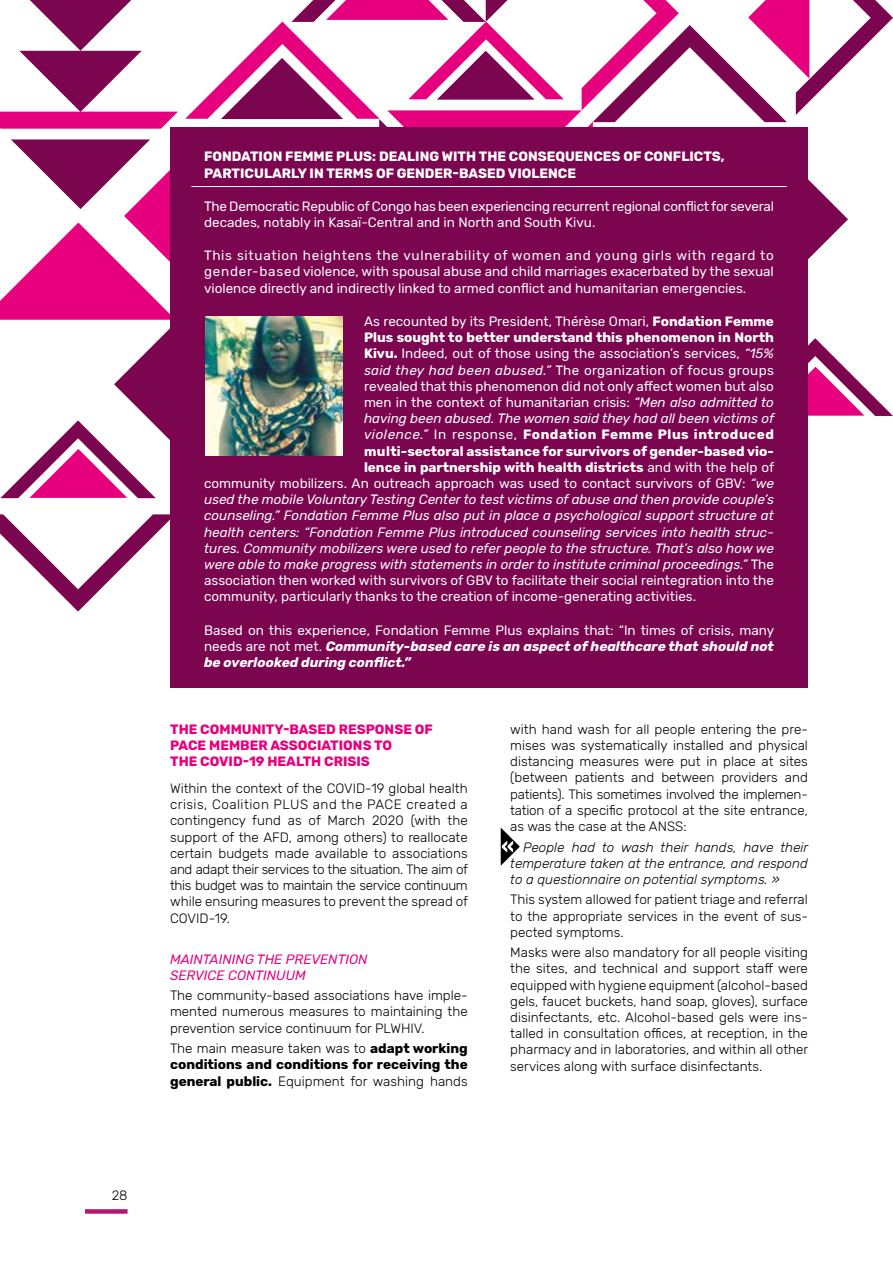
<style>
.page{position:relative;width:893px;height:1263px;background:#fff}
.page>*{position:absolute;margin:0;border:0;box-sizing:border-box;transform-origin:0 0}
.t1{font:300 13.5px/16.2px "Rubik";color:#000;text-align:justify}
.t2{font:13.5px/16.2px "Rubik";color:#fff;text-align:justify}
.t3{font:italic 13.5px "Rubik";color:#fff}
.t4{font:700 13.5px/16.2px "Rubik";color:#fff}
.t5{font:700 13.5px/16.2px "Rubik";color:#000;text-align:justify}
.t6{font:italic 300 13.5px/16.2px "Rubik";color:#000;text-align:justify}
.t7{font:700 13.5px/16.2px "Rubik";color:#e6007d}
.t8{font:13.5px "Rubik";letter-spacing:.025em;color:#fff}
.t9{font:700 13.5px "Rubik";letter-spacing:.04em;color:#fff}
.t10{font:italic 13.5px/16.2px "Rubik";color:#e6007d}
.s1{font-weight:700}
.s2{font-style:italic}
.s3{font-weight:400;font-style:italic}
.s4{font-weight:400}
.s5{font-style:normal}
.s6{font-weight:700;font-style:italic}
.s7{font-weight:300}
</style>
<div class="page">
<div style="left:85px;top:1209px;width:43px;height:5px;background:#b4176c"></div>
<svg style="left:0;top:0;width:893px;height:612px"></svg>
<div style="left:170px;top:128px;width:638px;height:560px;background:#7b054f"></div>
<hr style="left:191px;top:186px;width:596px;height:1px;background:#fff">
<img style="left:206px;top:317px;width:137px;height:138px">
<svg style="left:501px;top:828px;width:19px;height:38px"></svg>
<p class="t1" style="left:112px;top:1188px;width:17px">28</p>
<p class="t4" style="left:204px;top:149px;width:522px">FONDATION FEMME PLUS: DEALING WITH THE CONSEQUENCES OF CONFLICTS,<br>PARTICULARLY IN TERMS OF GENDER-BASED VIOLENCE</p>
<p class="t2" style="left:204px;top:198px;width:571px">The Democratic Republic of Congo has been experiencing recurrent regional conflict for several decades, notably in Kasaï-Central and in North and South Kivu.</p>
<p class="t2" style="left:204px;top:248px;width:571px">This situation heightens the vulnerability of women and young girls with regard to gender-based violence, with spousal abuse and child marriages exacerbated by the sexual violence directly and indirectly linked to armed conflict and humanitarian emergencies.</p>
<p class="t2" style="left:364px;top:313px;width:411px">As recounted by its President, Thérèse Omari, <span class="s1">Fondation Femme</span></p>
<p class="t4" style="left:364px;top:330px;width:411px">Plus sought to better understand this phenomenon in North</p>
<p class="t2" style="left:364px;top:346px;width:411px"><span class="s1">Kivu.</span> Indeed, out of those using the association’s services, <span class="s2">“15%</span></p>
<p class="t8" style="left:364px;top:362px;width:411px"><span class="s2">said they had been abused.”</span> The organization of focus groups</p>
<p class="t2" style="left:364px;top:378px;width:411px">revealed that this phenomenon did not only affect women but also</p>
<p class="t2" style="left:364px;top:394px;width:411px">men in the context of humanitarian crisis: <span class="s2">“Men also admitted to</span></p>
<p class="t3" style="left:364px;top:411px;width:412px">having been abused. The women said they had all been victims of</p>
<p class="t9" style="left:364px;top:427px;width:411px"><span class="s3">violence.”</span> <span class="s4">In response,</span> Fondation Femme Plus introduced</p>
<p class="t4" style="left:364px;top:443px;width:411px">multi-sectoral assistance for survivors of gender-based vio-</p>
<p class="t4" style="left:364px;top:459px;width:412px">lence in partnership with health districts <span class="s4">and with the help of</span></p>
<p class="t2" style="left:204px;top:475px;width:571px">community mobilizers. An outreach approach was used to contact survivors of GBV: <span class="s2">“we</span></p>
<p class="t3" style="left:204px;top:492px;width:571px">used the mobile Voluntary Testing Center to test victims of abuse and then provide couple’s</p>
<p class="t3" style="left:204px;top:508px;width:571px">counseling.” Fondation Femme Plus also put in place a psychological support structure at</p>
<p class="t3" style="left:204px;top:524px;width:571px">health centers: “Fondation Femme Plus introduced counseling services into health struc-</p>
<p class="t3" style="left:204px;top:541px;width:571px">tures. Community mobilizers were used to refer people to the structure. That’s also how we</p>
<p class="t3" style="left:204px;top:557px;width:571px">were able to make progress with statements in order to institute criminal proceedings.” <span class="s5">The</span></p>
<p class="t2" style="left:204px;top:573px;width:571px">association then worked with survivors of GBV to facilitate their social reintegration into the</p>
<p class="t2" style="left:204px;top:589px;width:494px">community, particularly thanks to the creation of income-generating activities.</p>
<p class="t2" style="left:204px;top:622px;width:572px">Based on this experience, Fondation Femme Plus explains that: “In times of crisis, many needs are not met. <span class="s6">Community-based care is an aspect of healthcare that should not be overlooked during conflict.”</span></p>
<p class="t7" style="left:170px;top:721px;width:264px">THE COMMUNITY-BASED RESPONSE OF<br>PACE MEMBER ASSOCIATIONS TO<br>THE COVID-19 HEALTH CRISIS</p>
<p class="t1" style="left:170px;top:781px;width:299px">Within the context of the COVID-19 global health crisis, Coalition PLUS and the PACE created a contingency fund as of March 2020 (with the support of the AFD, among others) to reallocate certain budgets made available to associations and adapt their services to the situation. The aim of this budget was to maintain the service continuum while ensuring measures to prevent the spread of COVID-19.</p>
<p class="t10" style="left:170px;top:951px;width:199px">MAINTAINING THE PREVENTION<br>SERVICE CONTINUUM</p>
<p class="t1" style="left:170px;top:988px;width:299px">The community-based associations have imple&shy;mented numerous measures to maintaining the prevention service continuum for PLWHIV.</p>
<p class="t5" style="left:170px;top:1041px;width:299px"><span class="s7">The main measure taken was to</span> adapt working conditions and conditions for receiving the general public. <span class="s7">Equipment for washing hands</span></p>
<p class="t1" style="left:510px;top:721px;width:299px">with hand wash for all people entering the pre&shy;mises was systematically installed and physical distancing measures were put in place at sites (between patients and between providers and patients). This sometimes involved the implemen&shy;tation of a specific protocol at the site entrance, as was the case at the ANSS:</p>
<p class="t6" style="left:510px;top:839px;width:299px;text-indent:13px">People had to wash their hands, have their temperature taken at the entrance, and respond to a questionnaire on potential symptoms. »</p>
<p class="t1" style="left:510px;top:892px;width:299px">This system allowed for patient triage and referral to the appropriate services in the event of sus&shy;pected symptoms.</p>
<p class="t1" style="left:510px;top:945px;width:299px">Masks were also mandatory for all people visiting the sites, and technical and support staff were equipped with hygiene equipment (alcohol-based gels, faucet buckets, hand soap, gloves), surface disinfectants, etc. Alcohol-based gels were ins&shy;talled in consultation offices, at reception, in the pharmacy and in laboratories, and within all other services along with surface disinfectants.</p>
</div>
